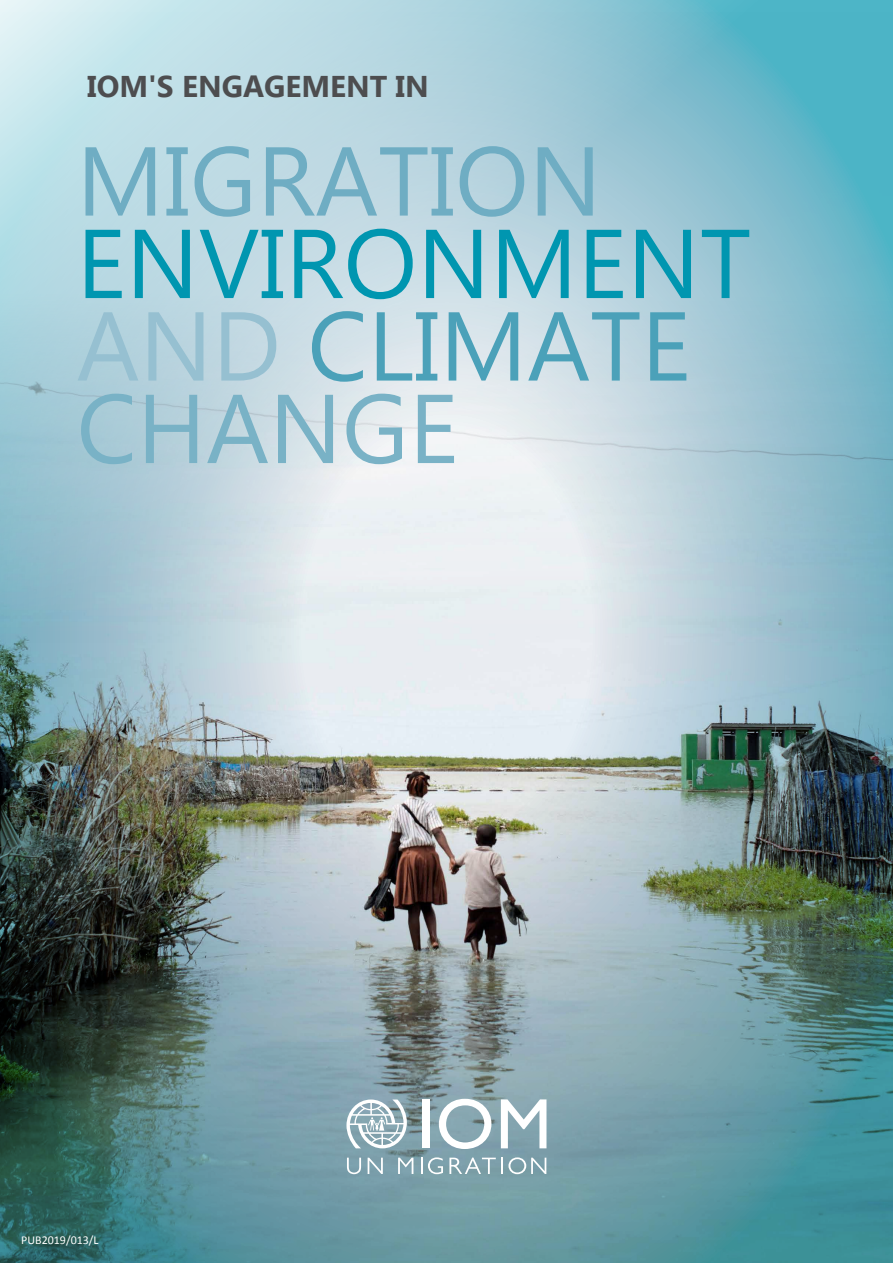
<style>
.page{position:relative;width:893px;height:1263px;background:#fff}
.page>*{position:absolute;margin:0;border:0;box-sizing:border-box;transform-origin:0 0}
.t1{font:97.5px/82.5px "Ebrima";color:#0096b0}
.t2{font:97.5px "Ebrima";color:#6fadc3}
.t3{font:700 30px "Ebrima";color:#4d4d4f}
.t4{font:12px "Calibri";color:#fff}
.s1{color:#96c0d1}
.s2{color:#4ba1b9}
.s3{color:#79b2c6}
</style>
<div class="page">
<img style="left:0;top:13px;width:893px;height:1250px">
<div style="left:422px;top:1099px;width:7px;height:49px;background:#fff"></div>
<svg style="left:439px;top:1099px;width:52px;height:50px"></svg>
<svg style="left:501px;top:1099px;width:45px;height:49px"></svg>
<svg style="left:347px;top:1158px;width:14px;height:16px"></svg>
<svg style="left:368px;top:1158px;width:15px;height:16px"></svg>
<svg style="left:398px;top:1158px;width:15px;height:16px"></svg>
<svg style="left:421px;top:1158px;width:1px;height:16px"></svg>
<svg style="left:428px;top:1157px;width:15px;height:17px"></svg>
<svg style="left:449px;top:1157px;width:97px;height:17px"></svg>
<svg style="left:346px;top:1099px;width:61px;height:49px"></svg>
<p class="t3" style="left:87px;top:64px;width:343px">IOM'S ENGAGEMENT IN</p>
<p class="t2" style="left:77px;top:112px;width:527px">MIGRATION</p>
<p class="t1" style="left:77px;top:229px;width:676px">ENVIRONMENT<br><span class="s1">AND</span> <span class="s2">CLIMATE<br></span><span class="s3">CHANGE</span></p>
<p class="t4" style="left:21px;top:1232px;width:79px">PUB2019/013/L</p>
</div>
